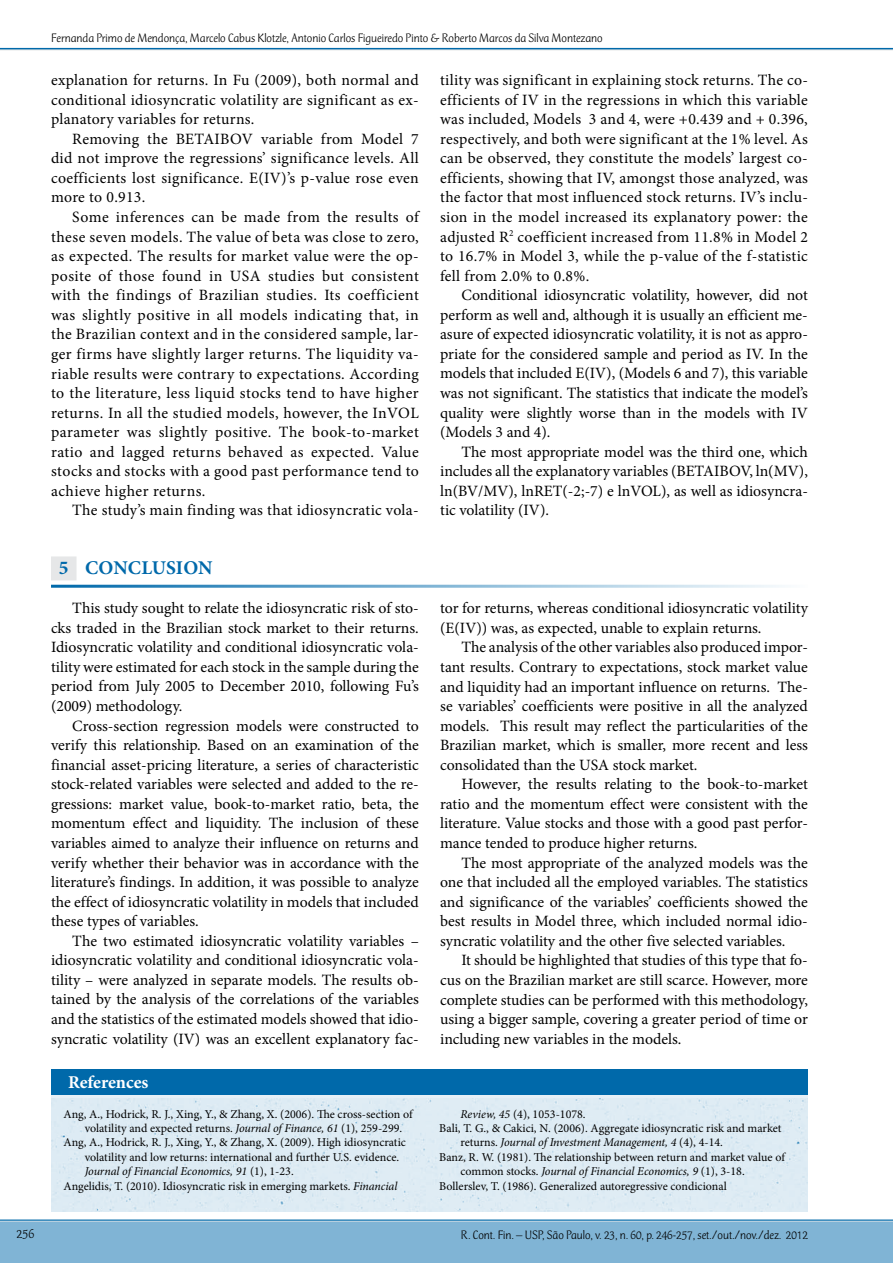
<style>
.page{position:relative;width:893px;height:1263px;background:#fff}
.page>*{position:absolute;margin:0;border:0;box-sizing:border-box;transform-origin:0 0}
.t1{font:700 19.5px "Minion Pro";color:#0069aa}
.t2{font:700 18px "Minion Pro";letter-spacing:-.005em;color:#fff}
.t3{font:15.75px/19.5px "Minion Pro";color:#000;text-align:justify}
.t4{font:15.75px "Minion Pro";letter-spacing:.02em;color:#000}
.t5{font:300 13.5px "CT Mercurius Std";color:#000}
.t6{font:300 12.75px "CT Mercurius Std";color:#000}
.t7{font:12px "Minion Pro";color:#000}
.t8{font:italic 12px "Minion Pro";letter-spacing:-.01em;color:#000}
.s1{font-style:italic}
.s2{font-style:normal}
</style>
<div class="page">
<hr style="left:0;top:49px;width:893px;height:1px;background:#e6e7e8">
<hr style="left:0;top:48px;width:893px;height:1px;background:#0069aa">
<div style="left:0;top:1221px;width:893px;height:42px;background:#80b4d5"></div>
<hr style="left:0;top:1219px;width:893px;height:2px;background:#3387bb">
<div style="left:51px;top:556px;width:26px;height:24px;background:#e6e7e8"></div>
<svg style="left:51px;top:1094px;width:757px;height:4px;background:#accee3"></svg>
<div style="left:51px;top:1098px;width:757px;height:114px;background:#deebf4"></div>
<div style="left:51px;top:1069px;width:757px;height:25px;background:#0069aa"></div>
<p class="t6" style="left:51px;top:32px;width:553px">Fernanda Primo de Mendonça, Marcelo Cabus Klotzle, Antonio Carlos Figueiredo Pinto &amp; Roberto Marcos da Silva Montezano</p>
<p class="t3" style="left:51px;top:70px;width:369px">explanation for returns. In Fu (2009), both normal and conditional idiosyncratic volatility are significant as ex&shy;planatory variables for returns.</p>
<p class="t3" style="left:51px;top:129px;width:369px;text-indent:21px">Removing the BETAIBOV variable from Model 7 did not improve the regressions’ significance levels. All coefficients lost significance. E(IV)’s p-value rose even more to 0.913.</p>
<p class="t3" style="left:51px;top:207px;width:369px;text-indent:21px">Some inferences can be made from the results of these seven models. The value of beta was close to zero, as expected. The results for market value were the op&shy;posite of those found in USA studies but consistent with the findings of Brazilian studies. Its coefficient was slightly positive in all models indicating that, in the Brazilian context and in the considered sample, lar&shy;ger firms have slightly larger returns. The liquidity va&shy;riable results were contrary to expectations. According to the literature, less liquid stocks tend to have higher returns. In all the studied models, however, the InVOL parameter was slightly positive. The book-to-market ratio and lagged returns behaved as expected. Value stocks and stocks with a good past performance tend to achieve higher returns.</p>
<p class="t4" style="left:72px;top:500px;width:348px">The study’s main finding was that idiosyncratic vola-</p>
<p class="t1" style="left:59px;top:554px;width:155px">5 Conclusion</p>
<p class="t3" style="left:51px;top:598px;width:369px;text-indent:21px">This study sought to relate the idiosyncratic risk of sto&shy;cks traded in the Brazilian stock market to their returns.<br>Idiosyncratic volatility and conditional idiosyncratic vola&shy;tility were estimated for each stock in the sample during the period from July 2005 to December 2010, following Fu’s (2009) methodology.</p>
<p class="t3" style="left:51px;top:716px;width:369px;text-indent:21px">Cross-section regression models were constructed to verify this relationship. Based on an examination of the financial asset-pricing literature, a series of characteristic stock-related variables were selected and added to the re&shy;gressions: market value, book-to-market ratio, beta, the momentum effect and liquidity. The inclusion of these variables aimed to analyze their influence on returns and verify whether their behavior was in accordance with the literature’s findings. In addition, it was possible to analyze the effect of idiosyncratic volatility in models that included these types of variables.</p>
<p class="t3" style="left:51px;top:931px;width:369px;text-indent:21px">The two estimated idiosyncratic volatility variables – idiosyncratic volatility and conditional idiosyncratic vola&shy;tility – were analyzed in separate models. The results ob&shy;tained by the analysis of the correlations of the variables and the statistics of the estimated models showed that idio&shy;syncratic volatility (IV) was an excellent explanatory fac-</p>
<p class="t2" style="left:68px;top:1069px;width:82px">References</p>
<p class="t7" style="left:63px;top:1106px;width:351px">Ang, A., Hodrick, R. J., Xing, Y., &amp; Zhang, X. (2006). The cross-section of</p>
<p class="t7" style="left:85px;top:1120px;width:319px">volatility and expected returns. <span class="s1">Journal of Finance, 61</span> (1), 259-299.</p>
<p class="t7" style="left:63px;top:1134px;width:344px">Ang, A., Hodrick, R. J., Xing, Y., &amp; Zhang, X. (2009). High idiosyncratic</p>
<p class="t7" style="left:85px;top:1149px;width:316px">volatility and low returns: international and further U.S. evidence.</p>
<p class="t8" style="left:85px;top:1163px;width:211px">Journal of Financial Economics, 91 <span class="s2">(1), 1-23.</span></p>
<p class="t7" style="left:63px;top:1178px;width:335px">Angelidis, T. (2010). Idiosyncratic risk in emerging markets. <span class="s1">Financial</span></p>
<p class="t3" style="left:440px;top:70px;width:369px">tility was significant in explaining stock returns. The co&shy;efficients of IV in the regressions in which this variable was included, Models 3 and 4, were +0.439 and + 0.396, respectively, and both were significant at the 1% level. As can be observed, they constitute the models’ largest co&shy;efficients, showing that IV, amongst those analyzed, was the factor that most influenced stock returns. IV’s inclu&shy;sion in the model increased its explanatory power: the adjusted R<sup>2</sup> coefficient increased from 11.8% in Model 2 to 16.7% in Model 3, while the p-value of the f-statistic fell from 2.0% to 0.8%.</p>
<p class="t3" style="left:440px;top:285px;width:369px;text-indent:21px">Conditional idiosyncratic volatility, however, did not perform as well and, although it is usually an efficient me&shy;asure of expected idiosyncratic volatility, it is not as appro&shy;priate for the considered sample and period as IV. In the models that included E(IV), (Models 6 and 7), this variable was not significant. The statistics that indicate the model’s quality were slightly worse than in the models with IV (Models 3 and 4).</p>
<p class="t3" style="left:440px;top:442px;width:369px;text-indent:21px">The most appropriate model was the third one, which includes all the explanatory variables (BETAIBOV, ln(MV), ln(BV/MV), lnRET(-2;-7) e lnVOL), as well as idiosyncra&shy;tic volatility (IV).</p>
<p class="t3" style="left:440px;top:598px;width:369px">tor for returns, whereas conditional idiosyncratic volatility (E(IV)) was, as expected, unable to explain returns.</p>
<p class="t3" style="left:440px;top:638px;width:369px;text-indent:21px">The analysis of the other variables also produced impor&shy;tant results. Contrary to expectations, stock market value and liquidity had an important influence on returns. The&shy;se variables’ coefficients were positive in all the analyzed models. This result may reflect the particularities of the Brazilian market, which is smaller, more recent and less consolidated than the USA stock market.</p>
<p class="t3" style="left:440px;top:775px;width:369px;text-indent:21px">However, the results relating to the book-to-market ratio and the momentum effect were consistent with the literature. Value stocks and those with a good past perfor&shy;mance tended to produce higher returns.</p>
<p class="t3" style="left:440px;top:853px;width:369px;text-indent:21px">The most appropriate of the analyzed models was the one that included all the employed variables. The statistics and significance of the variables’ coefficients showed the best results in Model three, which included normal idio&shy;syncratic volatility and the other five selected variables.</p>
<p class="t3" style="left:440px;top:951px;width:369px;text-indent:21px">It should be highlighted that studies of this type that fo&shy;cus on the Brazilian market are still scarce. However, more complete studies can be performed with this methodology, using a bigger sample, covering a greater period of time or including new variables in the models.</p>
<p class="t7" style="left:460px;top:1106px;width:127px"><span class="s1">Review, 45</span> (4), 1053-1078.</p>
<p class="t7" style="left:439px;top:1120px;width:344px">Bali, T. G., &amp; Cakici, N. (2006). Aggregate idiosyncratic risk and market</p>
<p class="t8" style="left:460px;top:1134px;width:264px"><span class="s2">returns.</span> Journal of Investment Management, 4 <span class="s2">(4), 4-14.</span></p>
<p class="t7" style="left:439px;top:1149px;width:347px">Banz, R. W. (1981). The relationship between return and market value of</p>
<p class="t8" style="left:460px;top:1163px;width:286px"><span class="s2">common stocks.</span> Journal of Financial Economics, 9 <span class="s2">(1), 3-18.</span></p>
<p class="t7" style="left:439px;top:1178px;width:289px">Bollerslev, T. (1986). Generalized autoregressive condicional</p>
<p class="t5" style="left:17px;top:1227px;width:19px">256</p>
<p class="t6" style="left:461px;top:1228px;width:348px">R. Cont. Fin. – USP, São Paulo, v. 23, n. 60, p. 246-257, set./out./nov./dez. 2012</p>
</div>
